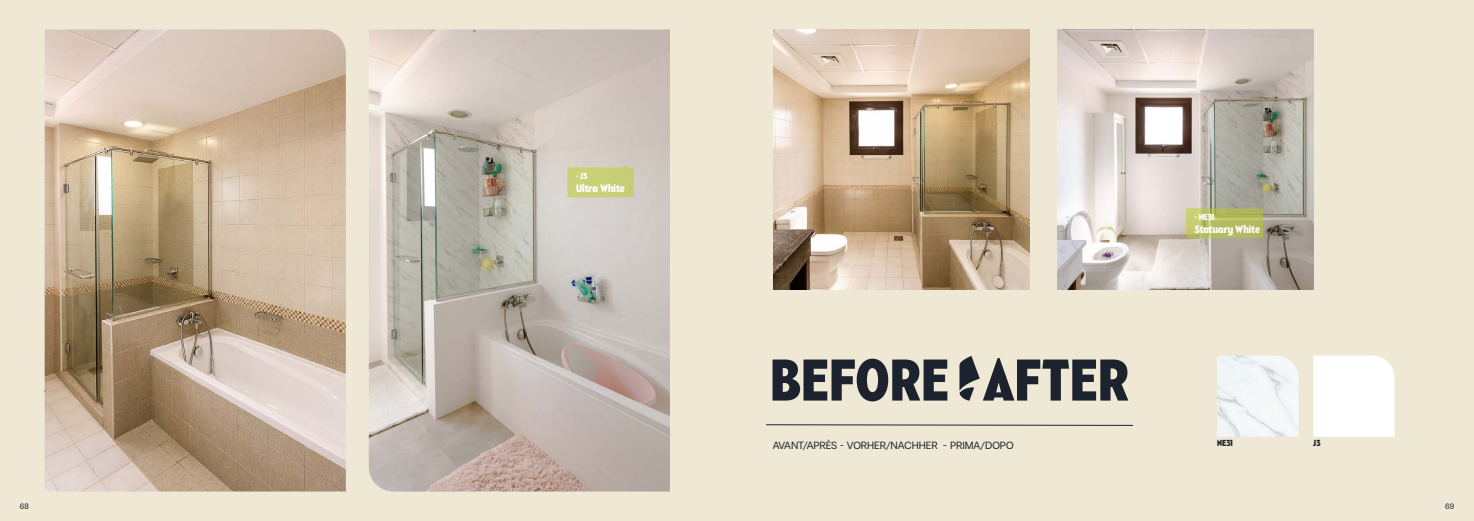
<style>
.page{position:relative;width:1474px;height:521px;background:#fff}
.page>*{position:absolute;margin:0;border:0;box-sizing:border-box;transform-origin:0 0}
.t1{font:condensed 58.62px "Balgin Black Sm";color:#1d222f}
.t2{font:10.5px "PP Radio Grotesk";color:#1d222d}
.t3{font:condensed 10.5px "Balgin Black Sm";color:#fff}
.t4{font:condensed 8.75px "Balgin Black Sm";color:#fff}
.t5{font:condensed 8.75px "Balgin Black Sm";color:#1d222f}
.t6{font:7.88px "PP Radio Grotesk";color:#1d222f}
</style>
<div class="page">
<div style="left:0;top:0;width:1473px;height:521px;background:#eee8d5"></div>
<img style="left:1217px;top:355px;width:81px;height:82px">
<div style="left:1313px;top:355px;width:81px;height:82px;background:#fff"></div>
<svg style="left:766px;top:424px;width:367px;height:2px"></svg>
<svg style="left:959px;top:356px;width:20px;height:45px"></svg>
<img style="left:773px;top:29px;width:256px;height:261px">
<img style="left:1057px;top:29px;width:256px;height:261px">
<img style="left:45px;top:29px;width:301px;height:462px">
<img style="left:369px;top:29px;width:301px;height:462px">
<svg style="left:567px;top:165px;width:67px;height:32px"></svg>
<svg style="left:1186px;top:206px;width:76px;height:32px"></svg>
<p class="t4" style="left:576px;top:170px;width:13px">• J3</p>
<p class="t3" style="left:576px;top:181px;width:50px">Ultra White</p>
<p class="t4" style="left:1194px;top:211px;width:21px">• NE31</p>
<p class="t3" style="left:1194px;top:222px;width:67px">Statuary White</p>
<h1 class="t1" style="left:770px;top:340px;width:360px">BEFORE AFTER</h1>
<p class="t2" style="left:772px;top:440px;width:242px">AVANT/APRÈS - VORHER/NACHHER - PRIMA/DOPO</p>
<p class="t5" style="left:1217px;top:437px;width:17px">NE31</p>
<p class="t5" style="left:1313px;top:437px;width:9px">J3</p>
<p class="t6" style="left:20px;top:501px;width:10px">68</p>
<p class="t6" style="left:1445px;top:501px;width:10px">69</p>
</div>
